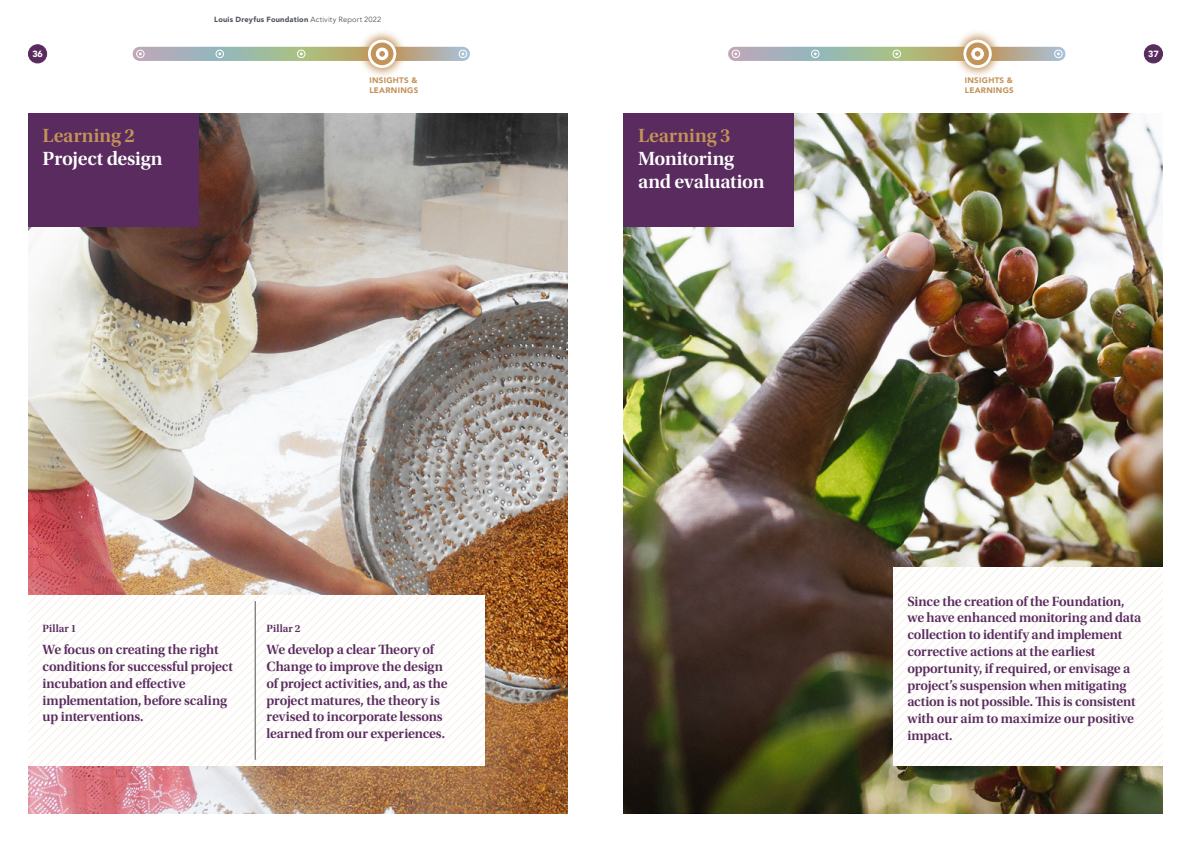
<style>
.page{position:relative;width:1191px;height:842px;background:#fff}
.page>*{position:absolute;margin:0;border:0;box-sizing:border-box;transform-origin:0 0}
.t1{font:20px/23px "Utopia Std Semibold Subh";letter-spacing:-.015em;color:#fff}
.t2{font:20px "Utopia Std Semibold Subh";letter-spacing:.005em;color:#c29459}
.t3{font:14px/16.8px "Utopia Std Semibold Subh";letter-spacing:-.01em;color:#592b5e}
.t4{font:11px "Utopia Std Semibold Subh";letter-spacing:.015em;color:#592b5e}
.t5{font:900 9px "Avenir";color:#fff}
.t6{font:900 8px/9.6px "Avenir";letter-spacing:.035em;color:#c29459}
.t7{font:900 7.5px "Avenir";letter-spacing:.025em;color:#4e545b}
.s1{font-weight:400}
</style>
<div class="page">
<img style="left:28px;top:113px;width:539px;height:701px">
<img style="left:624px;top:113px;width:538px;height:700px">
<div style="left:28px;top:113px;width:170px;height:114px;background:#592b5e"></div>
<div style="left:624px;top:113px;width:170px;height:114px;background:#592b5e"></div>
<svg style="left:893px;top:567px;width:269px;height:198px"></svg>
<svg style="left:28px;top:595px;width:457px;height:170px"></svg>
<hr style="left:255px;top:601px;width:1px;height:159px;background:#4e545b">
<svg style="left:735px;top:47px;width:323px;height:14px;background:#a9b4a0"></svg>
<div style="left:1144px;top:45px;width:18px;height:18px;background:#592b5e;border-radius:50%"></div>
<div style="left:1144px;top:45px;width:18px;height:18px;border:1px solid #592b5e;border-radius:50%"></div>
<svg style="left:953px;top:31px;width:49px;height:45px"></svg>
<svg style="left:963px;top:40px;width:28px;height:28px"></svg>
<div style="left:966px;top:43px;width:23px;height:22px;background:#c29459;border-radius:50%"></div>
<svg style="left:970px;top:47px;width:14px;height:14px"></svg>
<div style="left:970px;top:47px;width:14px;height:14px;border:1px solid #c29459;border-radius:50%"></div>
<svg style="left:974px;top:51px;width:6px;height:6px"></svg>
<div style="left:892px;top:50px;width:9px;height:8px;border:1px solid #fff;border-radius:50%"></div>
<div style="left:811px;top:50px;width:8px;height:8px;border:1px solid #fff;border-radius:50%"></div>
<div style="left:731px;top:50px;width:9px;height:8px;border:1px solid #fff;border-radius:50%"></div>
<div style="left:1054px;top:50px;width:8px;height:8px;border:1px solid #fff;border-radius:50%"></div>
<div style="left:28px;top:45px;width:19px;height:18px;background:#592b5e;border-radius:50%"></div>
<div style="left:28px;top:45px;width:19px;height:18px;border:1px solid #592b5e;border-radius:50%"></div>
<svg style="left:140px;top:47px;width:323px;height:14px;background:#a9b4a0"></svg>
<svg style="left:357px;top:31px;width:50px;height:45px"></svg>
<svg style="left:368px;top:40px;width:28px;height:28px"></svg>
<div style="left:371px;top:43px;width:22px;height:22px;background:#c29459;border-radius:50%"></div>
<div style="left:375px;top:47px;width:14px;height:14px;background:#fff;border-radius:50%"></div>
<div style="left:375px;top:47px;width:14px;height:14px;border:1px solid #c29459;border-radius:50%"></div>
<svg style="left:379px;top:51px;width:6px;height:6px"></svg>
<div style="left:297px;top:50px;width:8px;height:8px;border:1px solid #fff;border-radius:50%"></div>
<div style="left:215px;top:50px;width:9px;height:8px;border:1px solid #fff;border-radius:50%"></div>
<div style="left:136px;top:50px;width:9px;height:8px;border:1px solid #fff;border-radius:50%"></div>
<div style="left:459px;top:50px;width:8px;height:8px;border:1px solid #fff;border-radius:50%"></div>
<p class="t5" style="left:32px;top:47px;width:12px">36</p>
<h1 class="t2" style="left:43px;top:125px;width:94px">Learning 2</h1>
<h1 class="t1" style="left:43px;top:147px;width:122px">Project design</h1>
<p class="t7" style="left:214px;top:13px;width:169px">Louis Dreyfus Foundation <span class="s1">Activity Report 2022</span></p>
<p class="t6" style="left:369px;top:75px;width:50px">INSIGHTS &amp;<br>LEARNINGS</p>
<p class="t4" style="left:43px;top:622px;width:35px">Pillar 1</p>
<p class="t3" style="left:43px;top:641px;width:192px">We focus on creating the right conditions for successful project incubation and effective implementation, before scaling up interventions.</p>
<p class="t4" style="left:266px;top:622px;width:35px">Pillar 2</p>
<p class="t3" style="left:266px;top:641px;width:183px">We develop a clear Theory of<br>Change to improve the design of project activities, and, as the project matures, the theory is revised to incorporate lessons learned from our experiences.</p>
<h1 class="t2" style="left:638px;top:125px;width:94px">Learning 3</h1>
<h1 class="t1" style="left:638px;top:147px;width:128px">Monitoring and evaluation</h1>
<p class="t6" style="left:964px;top:75px;width:50px">INSIGHTS &amp;<br>LEARNINGS</p>
<p class="t5" style="left:1148px;top:47px;width:12px">37</p>
<p class="t3" style="left:907px;top:593px;width:235px">Since the creation of the Foundation, we have enhanced monitoring and data collection to identify and implement corrective actions at the earliest opportunity, if required, or envisage a project’s suspension when mitigating action is not possible. This is consistent with our aim to maximize our positive impact.</p>
</div>
